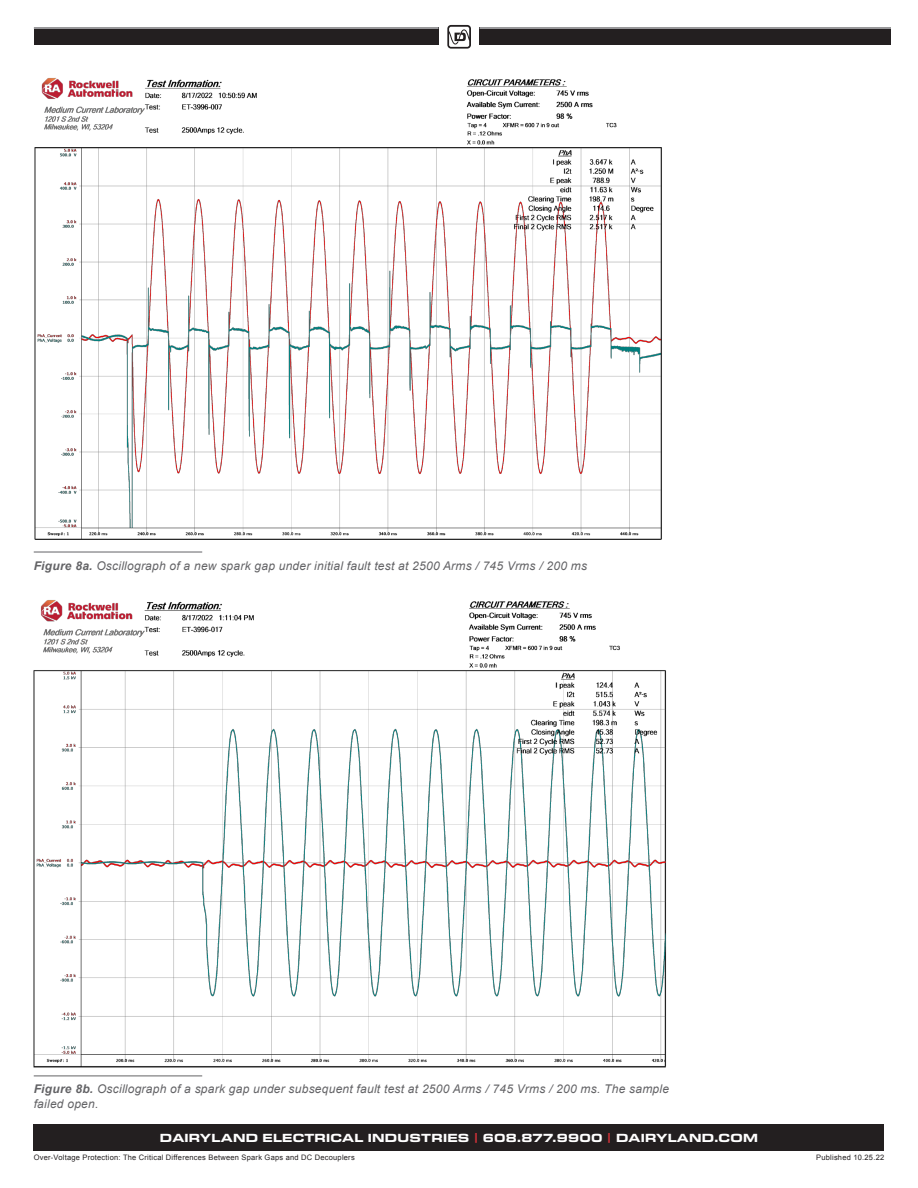
<style>
.page{position:relative;width:918px;height:1188px;background:#fff}
.page>*{position:absolute;margin:0;border:0;box-sizing:border-box;transform-origin:0 0}
.t1{font:italic 12px/15px "Arial";letter-spacing:.02em;color:#636366}
.t2{font:700 expanded 12px "Eurostile Next LT Pro";letter-spacing:.02em;color:#fff}
.t3{font:7.5px "Arial";letter-spacing:.03em;color:#231f20}
.s1{font-weight:700}
.s2{color:#cf3138}
</style>
<div class="page">
<hr style="left:34px;top:552px;width:168px;height:1px;background:#636366">
<hr style="left:34px;top:1076px;width:168px;height:1px;background:#636366">
<img style="left:34px;top:78px;width:628px;height:462px">
<div style="left:143px;top:113px;width:85px;height:11px;background:#fff"></div>
<img style="left:34px;top:600px;width:632px;height:467px">
<div style="left:143px;top:636px;width:86px;height:11px;background:#fff"></div>
<div style="left:34px;top:1124px;width:850px;height:27px;background:#231f20"></div>
<div style="left:480px;top:27px;width:411px;height:18px;background:#231f20"></div>
<div style="left:34px;top:27px;width:404px;height:18px;background:#231f20"></div>
<svg style="left:447px;top:25px;width:24px;height:24px"></svg>
<hr style="left:480px;top:27px;width:411px;height:2px;background:#bcbdc0">
<hr style="left:34px;top:27px;width:404px;height:2px;background:#bcbdc0">
<p class="t1" style="left:34px;top:558px;width:555px"><span class="s1">Figure 8a.</span> Oscillograph of a new spark gap under initial fault test at 2500 Arms / 745 Vrms / 200 ms</p>
<p class="t1" style="left:34px;top:1082px;width:637px"><span class="s1">Figure 8b.</span> Oscillograph of a spark gap under subsequent fault test at 2500 Arms / 745 Vrms / 200 ms. The sample failed open.</p>
<p class="t2" style="left:160px;top:1131px;width:600px">DAIRYLAND ELECTRICAL INDUSTRIES <span class="s2">|</span> 608.877.9900 <span class="s2">|</span> DAIRYLAND.COM</p>
<p class="t3" style="left:34px;top:1152px;width:323px">Over-Voltage Protection: The Critical Differences Between Spark Gaps and DC Decouplers</p>
<p class="t3" style="left:816px;top:1152px;width:70px">Published 10.25.22</p>
</div>
